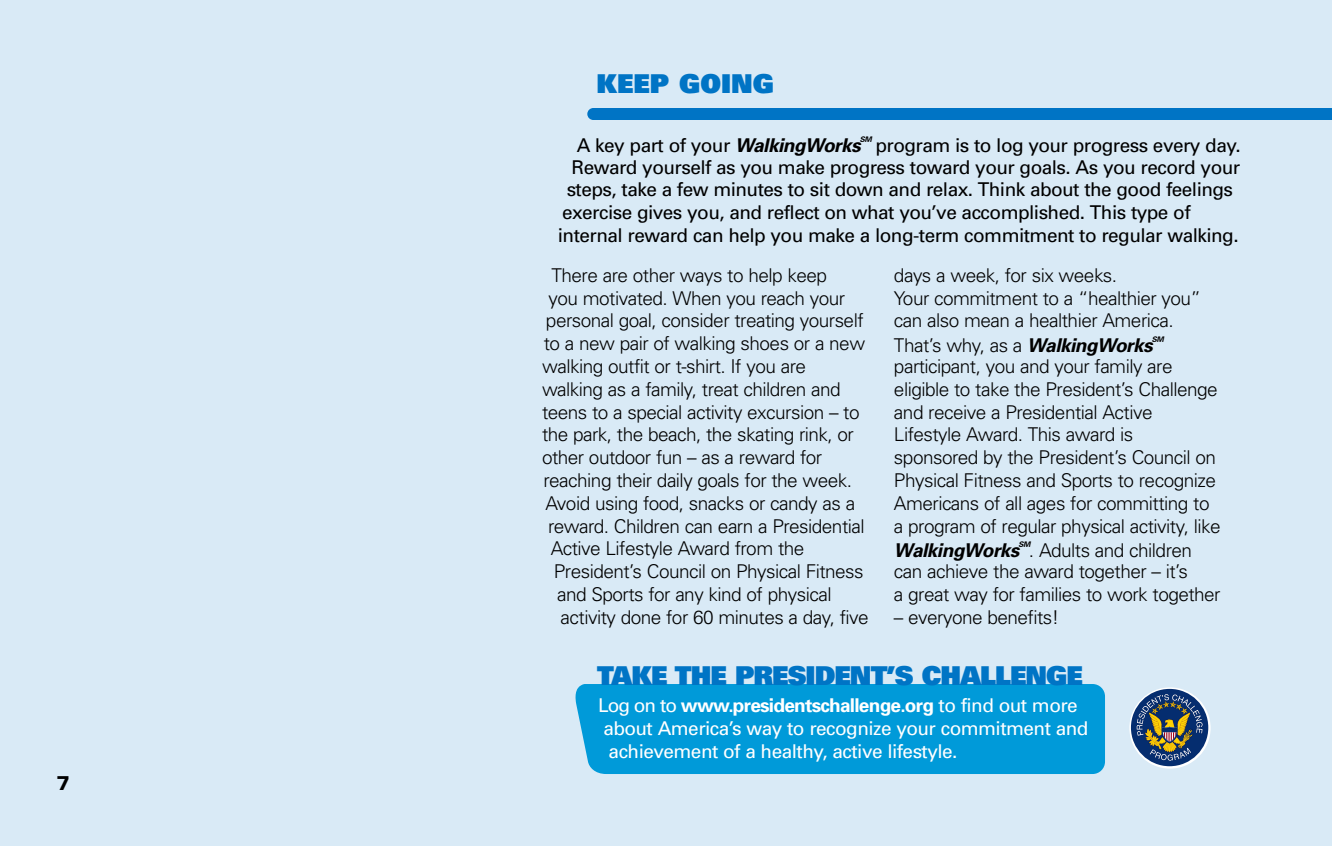
<style>
.page{position:relative;width:1332px;height:846px;background:#d9eaf6}
.page>*{position:absolute;margin:0;border:0;box-sizing:border-box;transform-origin:0 0}
.t1{font:900 26px "Univers";letter-spacing:-.035em;color:#0074c5}
.t2{font:900 26px "Univers";color:#0074c5}
.t3{font:900 20px "Univers";color:#000}
.t4{font:300 19px/22.8px "Univers";letter-spacing:-.03em;color:#000}
.t5{font:19px "Univers";letter-spacing:-.03em;color:#000}
.t6{font:19px/22.8px "Univers";letter-spacing:-.03em;color:#fff}
.t7{font:700 19px "Univers";letter-spacing:-.04em;color:#fff}
.t8{font:italic 700 19px "Univers SM";color:#000}
.s1{font-weight:700;font-style:italic}
.s2{font-family:"Univers SM";font-weight:700;font-style:italic}
.s3{font-weight:400}
</style>
<div class="page">
<div style="left:587px;top:108px;width:745px;height:12px;background:#0074c5"></div>
<div style="left:575px;top:684px;width:530px;height:90px;background:#009ad9"></div>
<svg style="left:1129px;top:687px;width:82px;height:82px"></svg>
<svg style="left:1131px;top:689px;width:77px;height:77px"></svg>
<p class="t3" style="left:57px;top:776px;width:15px">7</p>
<p class="t2" style="left:596px;top:74px;width:179px">KEEP GOING</p>
<p class="t8" style="left:860px;top:138px;width:12px">¤</p>
<p class="t5" style="left:572px;top:160px;width:670px">Reward yourself as you make progress toward your goals. As you record your</p>
<p class="t5" style="left:567px;top:183px;width:668px">steps, take a few minutes to sit down and relax. Think about the good feelings</p>
<p class="t5" style="left:562px;top:205px;width:630px">exercise gives you, and reflect on what you’ve accomplished. This type of</p>
<p class="t5" style="left:558px;top:228px;width:682px">internal reward can help you make a long-term commitment to regular walking.</p>
<p class="t5" style="left:577px;top:138px;width:665px">A key part of your <span class="s1">WalkingWorks</span> program is to log your progress every day.</p>
<p class="t4" style="left:552px;top:265px;width:277px">There are other ways to help keep</p>
<p class="t4" style="left:549px;top:288px;width:298px">you motivated. When you reach your</p>
<p class="t4" style="left:546px;top:311px;width:319px">personal goal, consider treating yourself</p>
<p class="t4" style="left:544px;top:334px;width:323px">to a new pair of walking shoes or a new</p>
<p class="t4" style="left:542px;top:357px;width:265px">walking outfit or t-shirt. If you are</p>
<p class="t4" style="left:542px;top:402px;width:319px">teens to a special activity excursion – to the park, the beach, the skating rink, or other outdoor fun – as a reward for reaching their daily goals for the week.</p>
<p class="t4" style="left:548px;top:516px;width:318px">reward. Children can earn a Presidential</p>
<p class="t4" style="left:542px;top:379px;width:300px">walking as a family, treat children and</p>
<p class="t4" style="left:546px;top:493px;width:311px">Avoid using food, snacks or candy as a</p>
<p class="t4" style="left:551px;top:539px;width:315px">Active Lifestyle Award from the<br>President’s Council on Physical Fitness</p>
<p class="t4" style="left:561px;top:607px;width:310px">activity done for 60 minutes a day, five</p>
<p class="t4" style="left:557px;top:584px;width:276px">and Sports for any kind of physical</p>
<p class="t4" style="left:894px;top:265px;width:225px">days a week, for six weeks.</p>
<p class="t4" style="left:894px;top:310px;width:281px;line-height:24.2px">can also mean a healthier America.<br>That’s why, as a <span class="s1">WalkingWorks</span><span class="s2">¤</span></p>
<p class="t4" style="left:894px;top:356px;width:280px">participant, you and your family are</p>
<p class="t4" style="left:894px;top:402px;width:260px">and receive a Presidential Active</p>
<p class="t4" style="left:894px;top:288px;width:309px">Your commitment to a “healthier you”</p>
<p class="t4" style="left:894px;top:379px;width:325px">eligible to take the President’s Challenge</p>
<p class="t4" style="left:894px;top:425px;width:324px">Lifestyle Award. This award is sponsored by the President’s Council on</p>
<p class="t4" style="left:894px;top:470px;width:323px">Physical Fitness and Sports to recognize<br>Americans of all ages for committing to</p>
<p class="t4" style="left:894px;top:540px;width:300px"><span class="s1">WalkingWorks</span><span class="s2">¤</span>. Adults and children</p>
<p class="t4" style="left:894px;top:584px;width:328px">a great way for families to work together</p>
<p class="t4" style="left:894px;top:607px;width:167px">– everyone benefits!</p>
<p class="t4" style="left:894px;top:516px;width:328px">a program of regular physical activity, like</p>
<p class="t4" style="left:894px;top:562px;width:296px">can achieve the award together – it’s</p>
<p class="t1" style="left:597px;top:666px;width:487px">TAKE THE PRESIDENT’S CHALLENGE</p>
<p class="t7" style="left:598px;top:699px;width:481px"><span class="s3">Log on to</span> www.presidentschallenge.org <span class="s3">to find out more</span></p>
<p class="t6" style="left:603px;top:719px;width:487px">about America’s way to recognize your commitment and achievement of a healthy, active lifestyle.</p>
</div>
